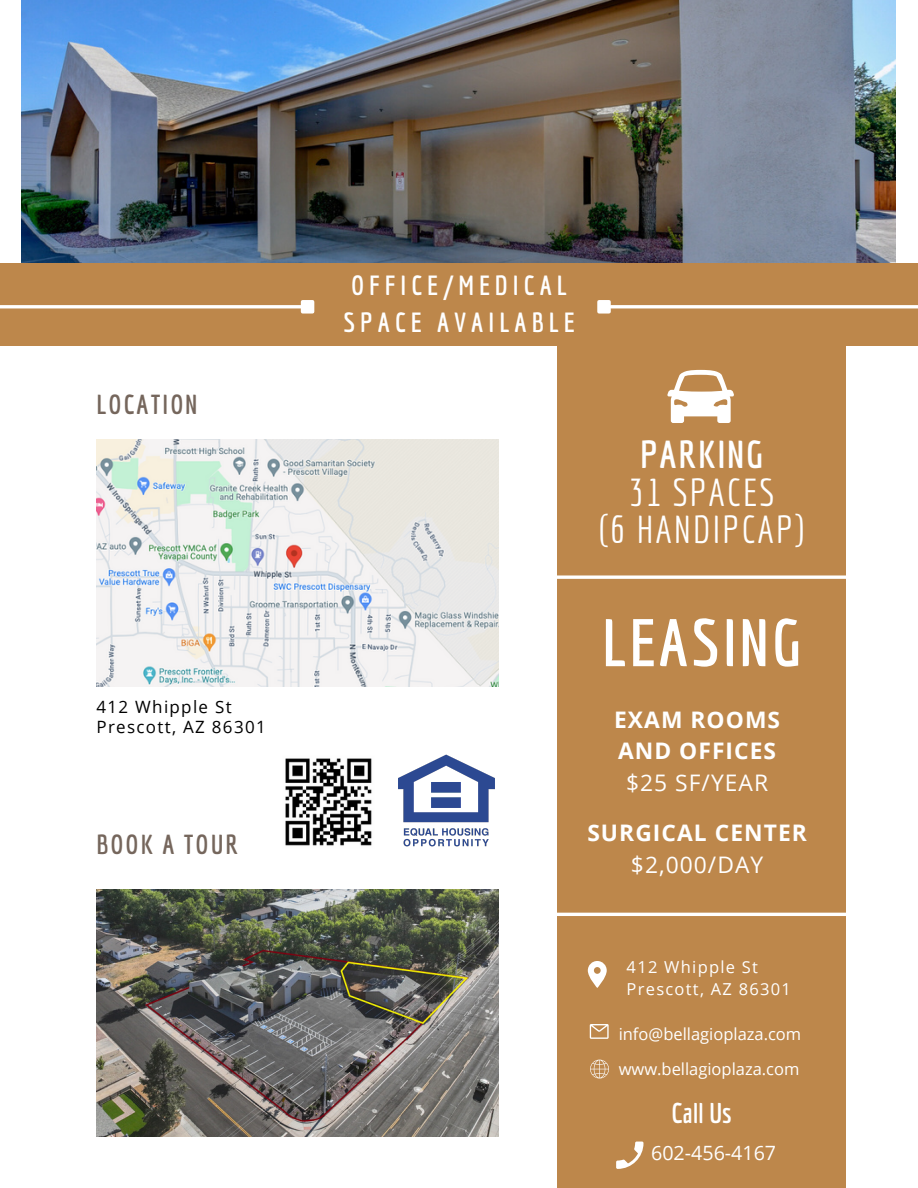
<style>
.page{position:relative;width:918px;height:1188px;background:#fff}
.page>*{position:absolute;margin:0;border:0;box-sizing:border-box;transform-origin:0 0}
.t1{font:700 65.4px "Economica";letter-spacing:.045em;color:#fff}
.t2{font:37.95px/37.8px "Economica";letter-spacing:.045em;color:#fff;text-align:center}
.t3{font:700 27.9px "Economica";color:#fff}
.t4{font:700 27px/37px "Economica";letter-spacing:.185em;color:#fff}
.t5{font:700 26.85px "Economica";letter-spacing:.075em;color:#75665c}
.t6{font:700 22.8px/31.5px "Open Sans";letter-spacing:.045em;color:#fff}
.t7{font:22.8px "Open Sans";letter-spacing:.045em;color:#fff}
.t8{font:19.65px "Open Sans";color:#fff}
.t9{font:16.95px "Open Sans";letter-spacing:.08em;color:#000}
.t10{font:16.5px "Open Sans";color:#fff}
.t11{font:16.5px "Open Sans";letter-spacing:.075em;color:#fff}
.s1{font-weight:700}
</style>
<div class="page">
<img style="left:22px;top:0;width:874px;height:263px">
<img style="left:97px;top:439px;width:401px;height:248px">
<img style="left:97px;top:889px;width:401px;height:248px">
<div style="left:0;top:263px;width:918px;height:83px;background:#bd874b"></div>
<hr style="left:0;top:305px;width:301px;height:3px;background:#fff">
<div style="left:303px;top:302px;width:10px;height:10px;background:#fff"></div>
<div style="left:301px;top:300px;width:13px;height:14px;border:3px solid #fff"></div>
<hr style="left:611px;top:305px;width:307px;height:3px;background:#fff">
<div style="left:599px;top:302px;width:10px;height:10px;background:#fff"></div>
<div style="left:597px;top:300px;width:14px;height:14px;border:3px solid #fff"></div>
<div style="left:557px;top:341px;width:289px;height:847px;background:#bd874b"></div>
<svg style="left:590px;top:1060px;width:19px;height:18px"></svg>
<svg style="left:616px;top:1142px;width:27px;height:27px"></svg>
<svg style="left:590px;top:1024px;width:19px;height:15px"></svg>
<hr style="left:541px;top:913px;width:325px;height:3px;background:#fff">
<svg style="left:557px;top:575px;width:289px;height:4px"></svg>
<svg style="left:667px;top:370px;width:67px;height:53px"></svg>
<svg style="left:588px;top:961px;width:19px;height:27px"></svg>
<img style="left:398px;top:754px;width:97px;height:93px">
<img style="left:285px;top:758px;width:87px;height:88px">
<p class="t5" style="left:97px;top:389px;width:102px">LOCATION</p>
<p class="t9" style="left:97px;top:694px;width:137px">412 Whipple St</p>
<p class="t9" style="left:97px;top:715px;width:171px">Prescott, AZ 86301</p>
<p class="t5" style="left:97px;top:828px;width:143px">BOOK A TOUR</p>
<p class="t4" style="left:343px;top:266px;width:233px">OFFICE/MEDICAL<br>SPACE AVAILABLE</p>
<h2 class="t2" style="left:599px;top:435px;width:207px"><span class="s1">PARKING<br></span>31 SPACES<br>(6 HANDIPCAP)</h2>
<h1 class="t1" style="left:602px;top:604px;width:201px">LEASING</h1>
<h5 class="t6" style="left:614px;top:703px;width:167px">EXAM ROOMS<br>AND OFFICES</h5>
<p class="t7" style="left:626px;top:766px;width:144px">$25 SF/YEAR</p>
<h5 class="t6" style="left:587px;top:816px;width:221px">SURGICAL CENTER</h5>
<p class="t7" style="left:631px;top:848px;width:134px">$2,000/DAY</p>
<p class="t11" style="left:627px;top:955px;width:133px">412 Whipple St</p>
<h4 class="t11" style="left:627px;top:978px;width:166px">Prescott, AZ 86301</h4>
<h6 class="t10" style="left:619px;top:1023px;width:184px">info@bellagioplaza.com</h6>
<p class="t10" style="left:619px;top:1057px;width:182px">www.bellagioplaza.com</p>
<p class="t3" style="left:671px;top:1096px;width:62px">Call Us</p>
<p class="t8" style="left:651px;top:1139px;width:127px">602-456-4167</p>
</div>
